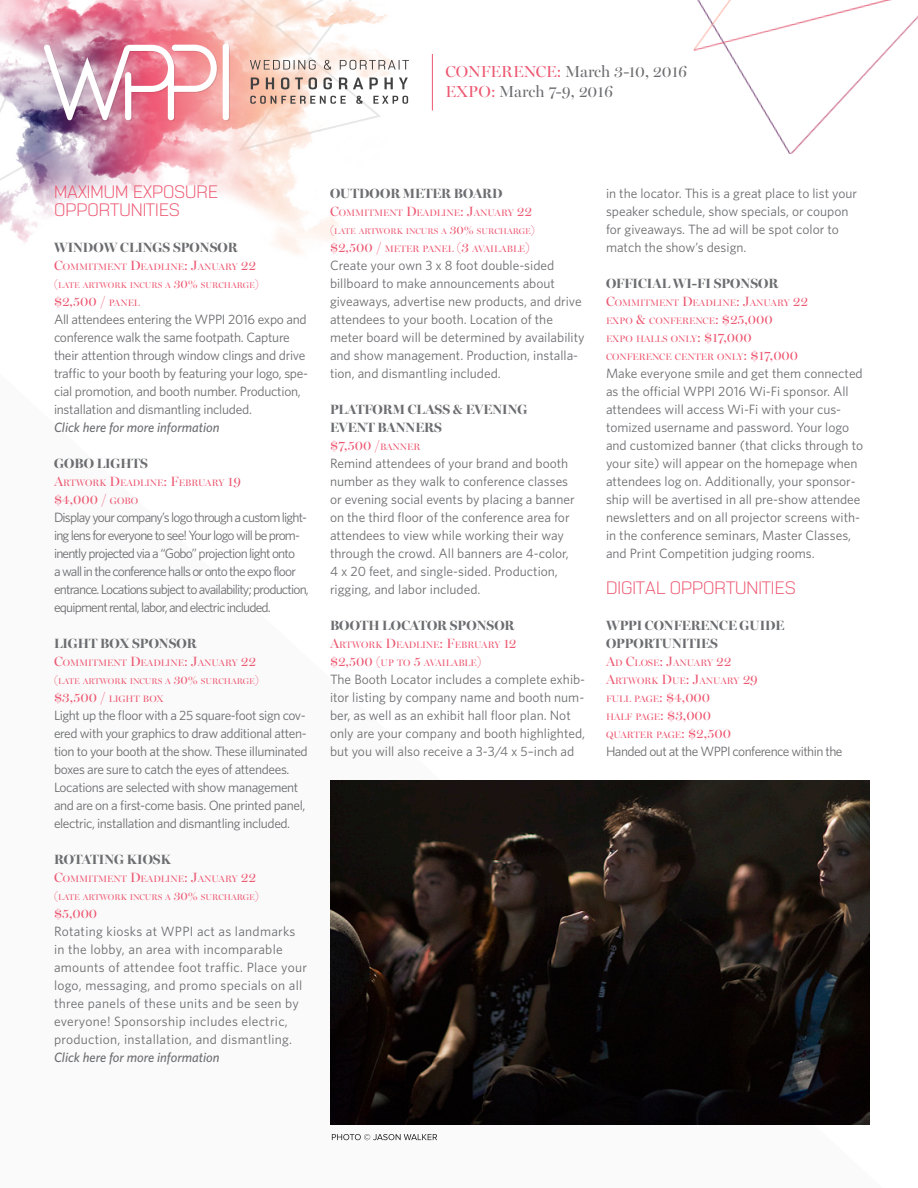
<style>
.page{position:relative;width:918px;height:1188px;background:#fff}
.page>*{position:absolute;margin:0;border:0;box-sizing:border-box;transform-origin:0 0}
.t1{font:300 18px "Nota Bene";color:#ed5771}
.t2{font:16.05px/19.2px "Miller Banner";color:#6c6d70}
.t3{font:13.5px/18px "Whitney";color:#6c6d70}
.t4{font:13.5px/18px "Whitney";letter-spacing:-.03em;color:#6c6d70}
.t5{font:13.5px/18px "Whitney";letter-spacing:-.06em;color:#6c6d70}
.t6{font:13.5px/18px "Whitney";letter-spacing:.02em;color:#6c6d70}
.t7{font:13.5px/18px "Whitney";letter-spacing:-.02em;color:#6c6d70}
.t8{font:700 13.5px "Miller Banner";color:#6c6d70}
.t9{font:italic 500 13.5px "Whitney";color:#6c6d70}
.t10{font:13.5px "Miller Banner";color:#ed5771}
.t11{font:13.5px "Whitney";letter-spacing:-.04em;color:#6c6d70}
.t12{font:9.45px "Miller Banner";color:#ed5771}
.t13{font:8.4px "Miller Banner";color:#ed5771}
.s1{color:#ed5771}
.s2{font-size:13.5px}
.s3{font-size:12px}
.s4{font-size:9.45px}
</style>
<div class="page">
<hr style="left:432px;top:54px;width:1px;height:57px;background:#ed5771">
<img style="left:0;top:0;width:392px;height:255px">
<div style="left:224px;top:44px;width:6px;height:77px;background:#e09d94;border-radius:3px"></div>
<svg style="left:250px;top:60px;width:159px;height:44px"></svg>
<svg style="left:44px;top:45px;width:174px;height:76px"></svg>
<div style="left:223px;top:43px;width:6px;height:77px;background:#fff;border-radius:3px"></div>
<img style="left:693px;top:0;width:225px;height:154px">
<img style="left:330px;top:781px;width:539px;height:343px">
<svg style="left:332px;top:1134px;width:105px;height:6px"></svg>
<p class="t2" style="left:445px;top:62px;width:243px"><span class="s1">CONFERENCE:</span> March 3-10, 2016<br><span class="s1">EXPO:</span> March 7-9, 2016</p>
<p class="t1" style="left:54px;top:180px;width:166px">MAXIMUM EXPOSURE</p>
<p class="t1" style="left:54px;top:198px;width:127px">OPPORTUNITIES</p>
<p class="t8" style="left:54px;top:239px;width:185px">WINDOW CLINGS SPONSOR</p>
<p class="t12" style="left:54px;top:261px;width:204px"><span class="s2">C</span>OMMITMENT <span class="s2">D</span>EADLINE<span class="s2">: J</span>ANUARY <span class="s2">22</span></p>
<p class="t13" style="left:54px;top:280px;width:206px"><span class="s3">(</span>LATE ARTWORK INCURS A <span class="s3">30%</span> SURCHARGE<span class="s3">)</span></p>
<p class="t10" style="left:54px;top:293px;width:87px">$2,500 / <span class="s4">PANEL</span></p>
<p class="t7" style="left:54px;top:310px;width:256px">All attendees entering the WPPI 2016 expo and conference walk the same footpath. Capture their attention through window clings and drive traffic to your booth by featuring your logo, spe&shy;cial promotion, and booth number. Production, installation and dismantling included.</p>
<p class="t9" style="left:54px;top:418px;width:167px">Click here for more information</p>
<p class="t8" style="left:54px;top:455px;width:95px">GOBO LIGHTS</p>
<p class="t12" style="left:54px;top:477px;width:189px"><span class="s2">A</span>RTWORK <span class="s2">D</span>EADLINE<span class="s2">: F</span>EBRUARY <span class="s2">19</span></p>
<p class="t10" style="left:54px;top:491px;width:86px">$4,000 / <span class="s4">GOBO</span></p>
<p class="t5" style="left:54px;top:508px;width:256px">Display your company’s logo through a custom light&shy;ing lens for everyone to see! Your logo will be prom&shy;inently projected via a “Gobo” projection light onto<br>a wall in the conference halls or onto the expo floor entrance. Locations subject to availability; production, equipment rental, labor, and electric included.</p>
<p class="t8" style="left:54px;top:635px;width:144px">LIGHT BOX SPONSOR</p>
<p class="t12" style="left:54px;top:657px;width:204px"><span class="s2">C</span>OMMITMENT <span class="s2">D</span>EADLINE<span class="s2">: J</span>ANUARY <span class="s2">22</span></p>
<p class="t13" style="left:54px;top:676px;width:206px"><span class="s3">(</span>LATE ARTWORK INCURS A <span class="s3">30%</span> SURCHARGE<span class="s3">)</span></p>
<p class="t12" style="left:54px;top:693px;width:111px"><span class="s2">$3,500 /</span> LIGHT BOX</p>
<p class="t4" style="left:54px;top:706px;width:255px">Light up the floor with a 25 square-foot sign cov&shy;ered with your graphics to draw additional atten&shy;tion to your booth at the show. These illuminated boxes are sure to catch the eyes of attendees.<br>Locations are selected with show management and are on a first-come basis. One printed panel, electric, installation and dismantling included.</p>
<p class="t8" style="left:54px;top:851px;width:119px">ROTATING KIOSK</p>
<p class="t12" style="left:54px;top:873px;width:204px"><span class="s2">C</span>OMMITMENT <span class="s2">D</span>EADLINE<span class="s2">: J</span>ANUARY <span class="s2">22</span></p>
<p class="t13" style="left:54px;top:892px;width:206px"><span class="s3">(</span>LATE ARTWORK INCURS A <span class="s3">30%</span> SURCHARGE<span class="s3">)</span></p>
<p class="t10" style="left:54px;top:905px;width:45px">$5,000</p>
<p class="t6" style="left:54px;top:922px;width:255px">Rotating kiosks at WPPI act as landmarks in the lobby, an area with incomparable amounts of attendee foot traffic. Place your logo, messaging, and promo specials on all three panels of these units and be seen by everyone! Sponsorship includes electric, production, installation, and dismantling.</p>
<p class="t9" style="left:54px;top:1048px;width:167px">Click here for more information</p>
<p class="t8" style="left:330px;top:185px;width:174px">OUTDOOR METER BOARD</p>
<p class="t12" style="left:330px;top:207px;width:204px"><span class="s2">C</span>OMMITMENT <span class="s2">D</span>EADLINE<span class="s2">: J</span>ANUARY <span class="s2">22</span></p>
<p class="t13" style="left:330px;top:226px;width:206px"><span class="s3">(</span>LATE ARTWORK INCURS A <span class="s3">30%</span> SURCHARGE<span class="s3">)</span></p>
<p class="t12" style="left:330px;top:243px;width:201px"><span class="s2">$2,500 /</span> METER PANEL <span class="s2">(3</span> AVAILABLE<span class="s2">)</span></p>
<p class="t3" style="left:330px;top:256px;width:256px">Create your own 3 x 8 foot double-sided billboard to make announcements about giveaways, advertise new products, and drive attendees to your booth. Location of the meter board will be determined by availability and show management. Production, installa&shy;tion, and dismantling included.</p>
<p class="t8" style="left:330px;top:401px;width:199px">PLATFORM CLASS &amp; EVENING</p>
<p class="t8" style="left:330px;top:419px;width:113px">EVENT BANNERS</p>
<p class="t10" style="left:330px;top:437px;width:92px">$7,500 /<span class="s4">BANNER</span></p>
<p class="t3" style="left:330px;top:454px;width:246px">Remind attendees of your brand and booth number as they walk to conference classes or evening social events by placing a banner on the third floor of the conference area for attendees to view while working their way through the crowd. All banners are 4-color, 4 x 20 feet, and single-sided. Production, rigging, and labor included.</p>
<p class="t8" style="left:330px;top:617px;width:186px">BOOTH LOCATOR SPONSOR</p>
<p class="t12" style="left:330px;top:639px;width:188px"><span class="s2">A</span>RTWORK <span class="s2">D</span>EADLINE<span class="s2">: F</span>EBRUARY <span class="s2">12</span></p>
<p class="t12" style="left:330px;top:657px;width:153px"><span class="s2">$2,500 (</span>UP TO <span class="s2">5</span> AVAILABLE<span class="s2">)</span></p>
<p class="t3" style="left:330px;top:670px;width:257px">The Booth Locator includes a complete exhib&shy;itor listing by company name and booth num&shy;ber, as well as an exhibit hall floor plan. Not only are your company and booth highlighted, but you will also receive a 3-3/4 x 5–inch ad</p>
<p class="t3" style="left:606px;top:184px;width:253px">in the locator. This is a great place to list your speaker schedule, show specials, or coupon for giveaways. The ad will be spot color to match the show’s design.</p>
<p class="t8" style="left:606px;top:275px;width:174px">OFFICIAL WI-FI SPONSOR</p>
<p class="t12" style="left:606px;top:297px;width:204px"><span class="s2">C</span>OMMITMENT <span class="s2">D</span>EADLINE<span class="s2">: J</span>ANUARY <span class="s2">22</span></p>
<p class="t12" style="left:606px;top:315px;width:168px">EXPO <span class="s2">&amp;</span> CONFERENCE<span class="s2">: $25,000</span></p>
<p class="t12" style="left:606px;top:333px;width:147px">EXPO HALLS ONLY<span class="s2">: $17,000</span></p>
<p class="t12" style="left:606px;top:351px;width:194px">CONFERENCE CENTER ONLY<span class="s2">: $17,000</span></p>
<p class="t3" style="left:606px;top:364px;width:259px">Make everyone smile and get them connected as the official WPPI 2016 Wi-Fi sponsor. All attendees will access Wi-Fi with your cus&shy;tomized username and password. Your logo and customized banner (that clicks through to your site) will appear on the homepage when attendees log on. Additionally, your sponsor&shy;ship will be avertised in all pre-show attendee newsletters and on all projector screens with&shy;in the conference seminars, Master Classes, and Print Competition judging rooms.</p>
<p class="t1" style="left:606px;top:576px;width:191px">DIGITAL OPPORTUNITIES</p>
<p class="t8" style="left:606px;top:617px;width:180px">WPPI CONFERENCE GUIDE</p>
<p class="t8" style="left:606px;top:635px;width:113px">OPPORTUNITIES</p>
<p class="t12" style="left:606px;top:657px;width:127px"><span class="s2">A</span>D <span class="s2">C</span>LOSE<span class="s2">: J</span>ANUARY <span class="s2">22</span></p>
<p class="t12" style="left:606px;top:675px;width:153px"><span class="s2">A</span>RTWORK <span class="s2">D</span>UE<span class="s2">: J</span>ANUARY <span class="s2">29</span></p>
<p class="t12" style="left:606px;top:693px;width:106px">FULL PAGE<span class="s2">: $4,000</span></p>
<p class="t12" style="left:606px;top:711px;width:107px">HALF PAGE<span class="s2">: $3,000</span></p>
<p class="t12" style="left:606px;top:729px;width:126px">QUARTER PAGE<span class="s2">: $2,500</span></p>
<p class="t11" style="left:606px;top:742px;width:238px">Handed out at the WPPI conference within the</p>
</div>
